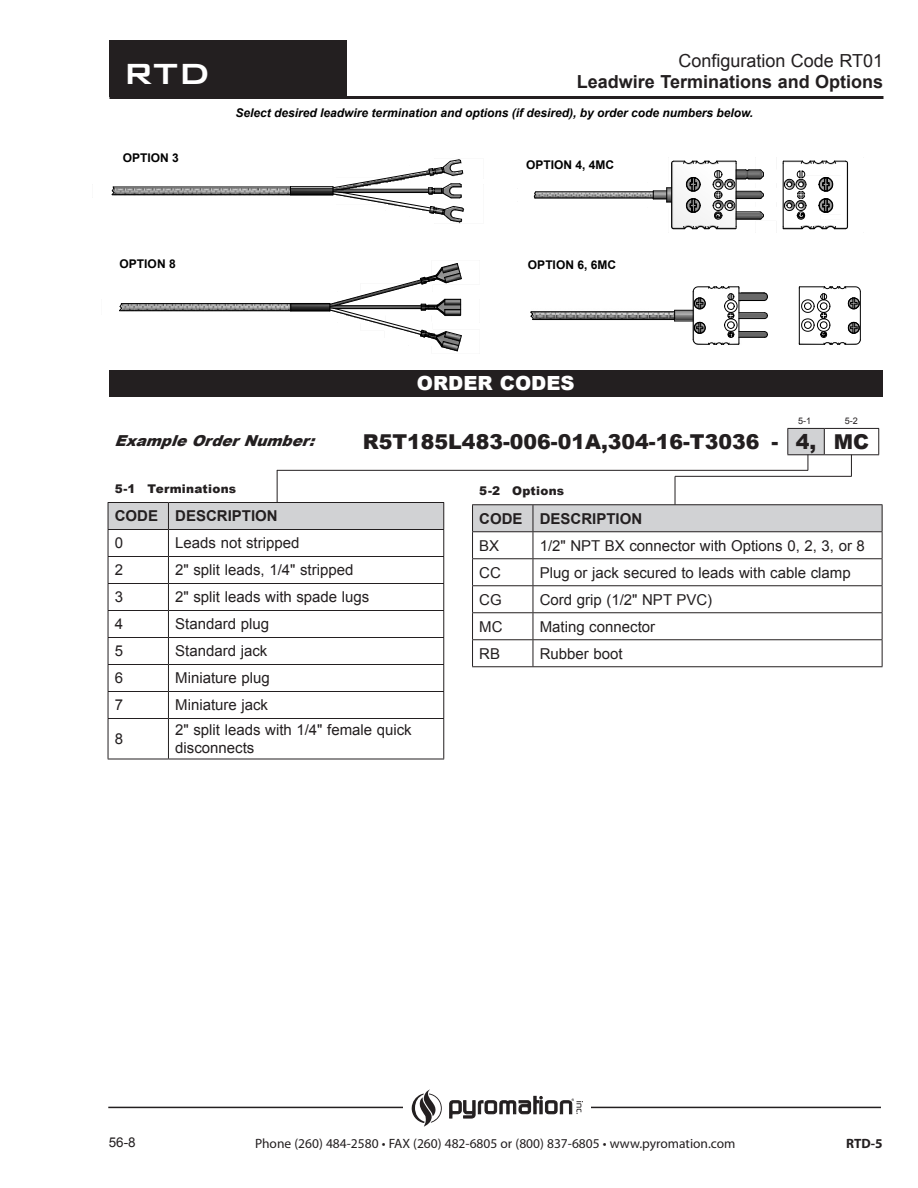
<style>
.page{position:relative;width:918px;height:1188px;background:#fff}
.page>*{position:absolute;margin:0;border:0;box-sizing:border-box;transform-origin:0 0}
.t1{font:500 39px "Bank Gothic BT";color:#fff}
.t2{font:900 20.55px "Arial";color:#231f20}
.t3{font:900 19.5px "Arial";color:#fff}
.t4{font:700 18px "Arial";color:#231f20}
.t5{font:18px "Arial";color:#231f20}
.t6{font:italic 900 15.15px "Arial";color:#231f20}
.t7{font:15px/18px "Arial";color:#231f20}
.t8{font:700 15px "Arial";color:#231f20}
.t9{font:13.5px "Myriad Pro";color:#231f20}
.t10{font:700 13.5px "Myriad Pro";color:#231f20}
.t11{font:13.5px "Arial";color:#231f20}
.t12{font:italic 700 12px "Arial";color:#000}
.t13{font:700 12px "Arial";color:#000}
.t14{font:900 12px "Arial";letter-spacing:.02em;color:#231f20}
.t15{font:11.85px "Roman D";color:#000}
.t16{font:9px "Arial";color:#231f20}
</style>
<div class="page">
<hr style="left:108px;top:1107px;width:773px;height:1px;background:#231f20">
<div style="left:403px;top:1089px;width:187px;height:38px;background:#fff"></div>
<svg style="left:449px;top:1096px;width:134px;height:23px"></svg>
<svg style="left:412px;top:1089px;width:30px;height:38px"></svg>
<div style="left:109px;top:40px;width:238px;height:58px;background:#231f20"></div>
<hr style="left:109px;top:96px;width:774px;height:3px;background:#231f20">
<svg style="left:530px;top:286px;width:331px;height:59px"></svg>
<svg style="left:119px;top:263px;width:343px;height:89px"></svg>
<svg style="left:533px;top:160px;width:316px;height:70px"></svg>
<svg style="left:111px;top:159px;width:354px;height:65px"></svg>
<div style="left:109px;top:370px;width:774px;height:27px;background:#231f20"></div>
<hr style="left:787px;top:428px;width:37px;height:1px;background:#231f20">
<hr style="left:824px;top:428px;width:55px;height:1px;background:#231f20">
<hr style="left:277px;top:470px;width:531px;height:1px;background:#231f20">
<hr style="left:277px;top:470px;width:1px;height:33px;background:#231f20">
<svg style="left:108px;top:502px;width:336px;height:216px"></svg>
<hr style="left:108px;top:718px;width:60px;height:1px;background:#231f20">
<hr style="left:108px;top:719px;width:1px;height:40px;background:#231f20">
<hr style="left:168px;top:718px;width:276px;height:1px;background:#231f20">
<hr style="left:168px;top:719px;width:1px;height:40px;background:#231f20">
<hr style="left:443px;top:719px;width:1px;height:40px;background:#231f20">
<hr style="left:108px;top:759px;width:60px;height:1px;background:#231f20">
<hr style="left:168px;top:759px;width:276px;height:1px;background:#231f20">
<svg style="left:472px;top:429px;width:411px;height:237px"></svg>
<hr style="left:472px;top:666px;width:61px;height:1px;background:#231f20">
<hr style="left:533px;top:666px;width:350px;height:1px;background:#231f20">
<h1 class="t1" style="left:123px;top:52px;width:89px">RTD</h1>
<p class="t13" style="left:123px;top:150px;width:58px">OPTION 3</p>
<p class="t5" style="left:678px;top:49px;width:206px">Configuration Code RT01</p>
<p class="t4" style="left:577px;top:69px;width:308px">Leadwire Terminations and Options</p>
<p class="t12" style="left:236px;top:105px;width:519px">Select desired leadwire termination and options (if desired), by order code numbers below.</p>
<p class="t13" style="left:526px;top:157px;width:90px">OPTION 4, 4MC</p>
<p class="t13" style="left:120px;top:256px;width:58px">OPTION 8</p>
<p class="t13" style="left:528px;top:257px;width:90px">OPTION 6, 6MC</p>
<h3 class="t3" style="left:417px;top:369px;width:159px">ORDER CODES</h3>
<p class="t16" style="left:798px;top:415px;width:15px">5-1</p>
<p class="t16" style="left:845px;top:415px;width:15px">5-2</p>
<h2 class="t2" style="left:363px;top:427px;width:398px">R5T185L483-006-01A,304-16-T3036</h2>
<p class="t6" style="left:114px;top:430px;width:209px">ExampleOrderNumber:</p>
<h2 class="t2" style="left:772px;top:427px;width:99px">- 4, MC</h2>
<p class="t14" style="left:115px;top:480px;width:123px">5-1 Terminations</p>
<p class="t8" style="left:115px;top:506px;width:164px">CODE DESCRIPTION</p>
<p class="t7" style="left:115px;top:534px;width:10px">0</p>
<p class="t7" style="left:175px;top:534px;width:126px">Leads not stripped</p>
<p class="t7" style="left:115px;top:561px;width:10px">2</p>
<p class="t7" style="left:175px;top:561px;width:180px">2" split leads, 1/4" stripped</p>
<p class="t7" style="left:115px;top:588px;width:10px">3</p>
<p class="t7" style="left:175px;top:588px;width:196px">2" split leads with spade lugs</p>
<p class="t7" style="left:115px;top:615px;width:10px">4</p>
<p class="t7" style="left:175px;top:615px;width:95px">Standard plug</p>
<p class="t7" style="left:115px;top:642px;width:10px">5</p>
<p class="t7" style="left:175px;top:642px;width:94px">Standard jack</p>
<p class="t7" style="left:115px;top:669px;width:10px">6</p>
<p class="t7" style="left:175px;top:669px;width:96px">Miniature plug</p>
<p class="t7" style="left:115px;top:696px;width:10px">7</p>
<p class="t7" style="left:175px;top:696px;width:94px">Miniature jack</p>
<p class="t7" style="left:115px;top:730px;width:10px">8</p>
<p class="t7" style="left:175px;top:721px;width:238px">2" split leads with 1/4" female quick disconnects</p>
<p class="t14" style="left:479px;top:482px;width:87px">5-2 Options</p>
<p class="t8" style="left:479px;top:508px;width:164px">CODE DESCRIPTION</p>
<p class="t7" style="left:479px;top:537px;width:22px">BX</p>
<p class="t7" style="left:540px;top:537px;width:327px">1/2" NPT BX connector with Options 0, 2, 3, or 8</p>
<p class="t7" style="left:479px;top:564px;width:23px">CC</p>
<p class="t7" style="left:540px;top:564px;width:312px">Plug or jack secured to leads with cable clamp</p>
<p class="t7" style="left:479px;top:591px;width:24px">CG</p>
<p class="t7" style="left:540px;top:591px;width:174px">Cord grip (1/2" NPT PVC)</p>
<p class="t7" style="left:479px;top:618px;width:25px">MC</p>
<p class="t7" style="left:540px;top:618px;width:117px">Mating connector</p>
<p class="t7" style="left:479px;top:645px;width:22px">RB</p>
<p class="t7" style="left:540px;top:645px;width:84px">Rubber boot</p>
<p class="t15" style="left:645px;top:614px;width:32px">FOR:</p>
<p class="t11" style="left:109px;top:1133px;width:28px">56-8</p>
<p class="t9" style="left:255px;top:1135px;width:482px">Phone (260) 484-2580 • FAX (260) 482-6805 or (800) 837-6805 • www.pyromation.com</p>
<p class="t10" style="left:846px;top:1134px;width:38px">RTD-5</p>
</div>
